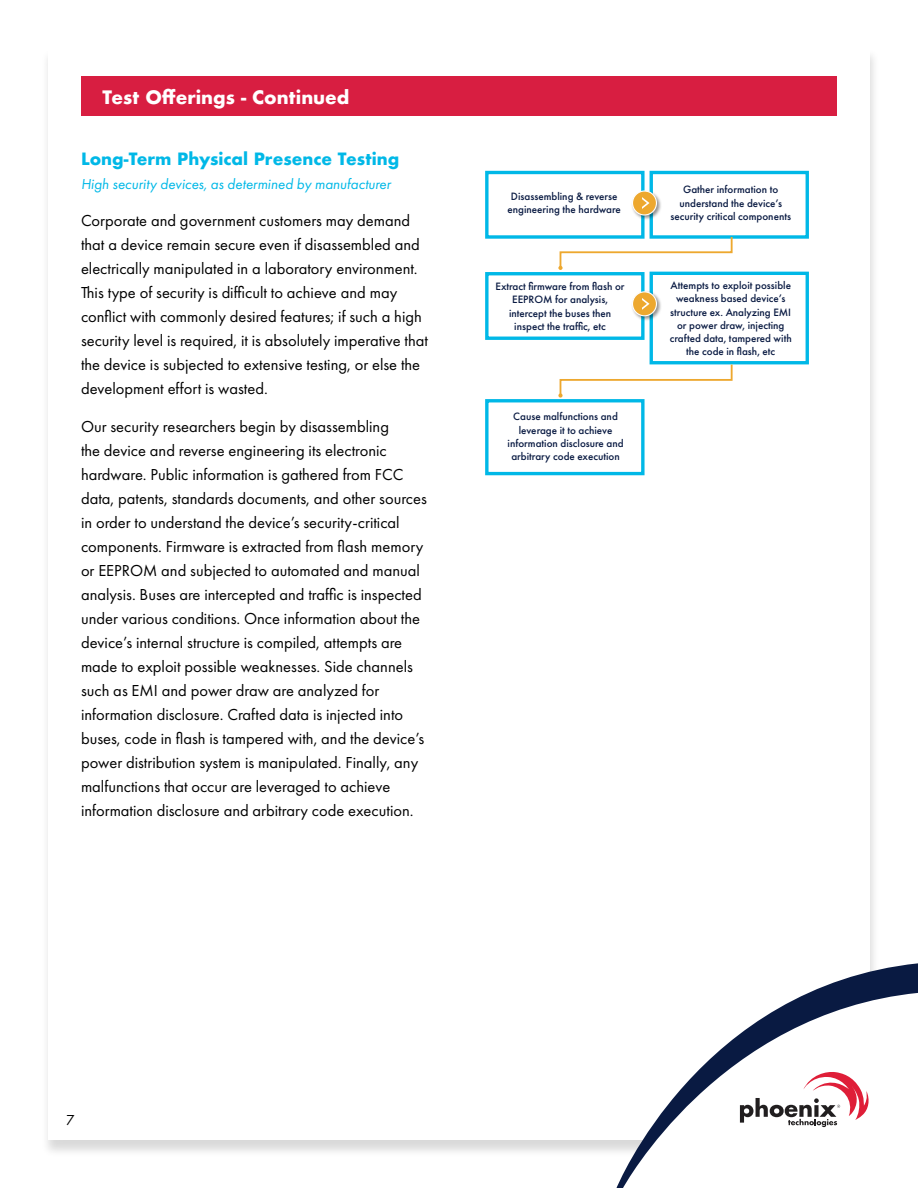
<style>
.page{position:relative;width:918px;height:1188px;background:#fff}
.page>*{position:absolute;margin:0;border:0;box-sizing:border-box;transform-origin:0 0}
.t1{font:700 18px "Futura";color:#fff}
.t2{font:16.5px/24px "Futura PT";color:#000}
.t3{font:700 16.5px "Futura";color:#00b8e7}
.t4{font:italic 15px "Futura PT";color:#00b8e7}
.t5{font:15px "Futura PT";color:#000}
.t6{font:500 11.1px/13.4px "Futura PT";color:#091a42;text-align:center}
</style>
<div class="page">
<div style="left:41px;top:48px;width:839px;height:1110px;background:#000;opacity:.15"></div>
<div style="left:48px;top:47px;width:822px;height:1093px;background:#fff"></div>
<svg style="left:617px;top:963px;width:301px;height:225px"></svg>
<svg style="left:622px;top:993px;width:296px;height:195px"></svg>
<svg style="left:740px;top:1071px;width:131px;height:56px"></svg>
<div style="left:81px;top:76px;width:756px;height:40px;background:#d81e41"></div>
<div style="left:485px;top:171px;width:160px;height:68px;border:3px solid #00b8e7"></div>
<div style="left:650px;top:171px;width:159px;height:68px;border:3px solid #00b8e7"></div>
<img style="left:632px;top:188px;width:29px;height:34px">
<div style="left:633px;top:191px;width:23px;height:24px;background:#eda82f;border-radius:50%"></div>
<div style="left:632px;top:190px;width:25px;height:26px;border:1px solid #fff;border-radius:50%"></div>
<svg style="left:642px;top:197px;width:8px;height:12px"></svg>
<div style="left:485px;top:272px;width:160px;height:68px;border:3px solid #00b8e7"></div>
<div style="left:485px;top:399px;width:160px;height:76px;border:3px solid #00b8e7"></div>
<div style="left:650px;top:272px;width:159px;height:92px;border:3px solid #00b8e7"></div>
<img style="left:632px;top:289px;width:29px;height:34px">
<div style="left:633px;top:292px;width:23px;height:24px;background:#eda82f;border-radius:50%"></div>
<div style="left:632px;top:291px;width:25px;height:25px;border:1px solid #fff;border-radius:50%"></div>
<svg style="left:642px;top:298px;width:8px;height:12px"></svg>
<svg style="left:558px;top:235px;width:176px;height:35px"></svg>
<svg style="left:558px;top:363px;width:176px;height:35px"></svg>
<p class="t1" style="left:103px;top:84px;width:248px">Test Offerings - Continued</p>
<p class="t3" style="left:81px;top:147px;width:320px">Long-Term Physical Presence Testing</p>
<p class="t4" style="left:81px;top:175px;width:312px">High security devices, as determined by manufacturer</p>
<p class="t2" style="left:81px;top:209px;width:348px">Corporate and government customers may demand that a device remain secure even if disassembled and electrically manipulated in a laboratory environment.<br>This type of security is difficult to achieve and may conflict with commonly desired features; if such a high security level is required, it is absolutely imperative that the device is subjected to extensive testing, or else the development effort is wasted.</p>
<p class="t2" style="left:81px;top:414px;width:347px">Our security researchers begin by disassembling<br>the device and reverse engineering its electronic hardware. Public information is gathered from FCC data, patents, standards documents, and other sources in order to understand the device’s security-critical components. Firmware is extracted from flash memory or EEPROM and subjected to automated and manual analysis. Buses are intercepted and traffic is inspected under various conditions. Once information about the device’s internal structure is compiled, attempts are made to exploit possible weaknesses. Side channels such as EMI and power draw are analyzed for information disclosure. Crafted data is injected into buses, code in flash is tampered with, and the device’s power distribution system is manipulated. Finally, any malfunctions that occur are leveraged to achieve information disclosure and arbitrary code execution.</p>
<p class="t6" style="left:508px;top:190px;width:115px">Disassembling &amp; reverse engineering the hardware</p>
<p class="t6" style="left:670px;top:183px;width:122px">Gather information to understand the device’s security critical components</p>
<p class="t6" style="left:496px;top:280px;width:131px">Extract firmware from flash or<br>EEPROM for analysis, intercept the buses then inspect the traffic, etc</p>
<p class="t6" style="left:508px;top:410px;width:117px">Cause malfunctions and leverage it to achieve information disclosure and arbitrary code execution</p>
<p class="t6" style="left:670px;top:279px;width:124px">Attempts to exploit possible weakness based device’s structure ex. Analyzing EMI or power draw, injecting crafted data, tampered with the code in flash, etc</p>
<p class="t5" style="left:66px;top:1111px;width:10px">7</p>
</div>
